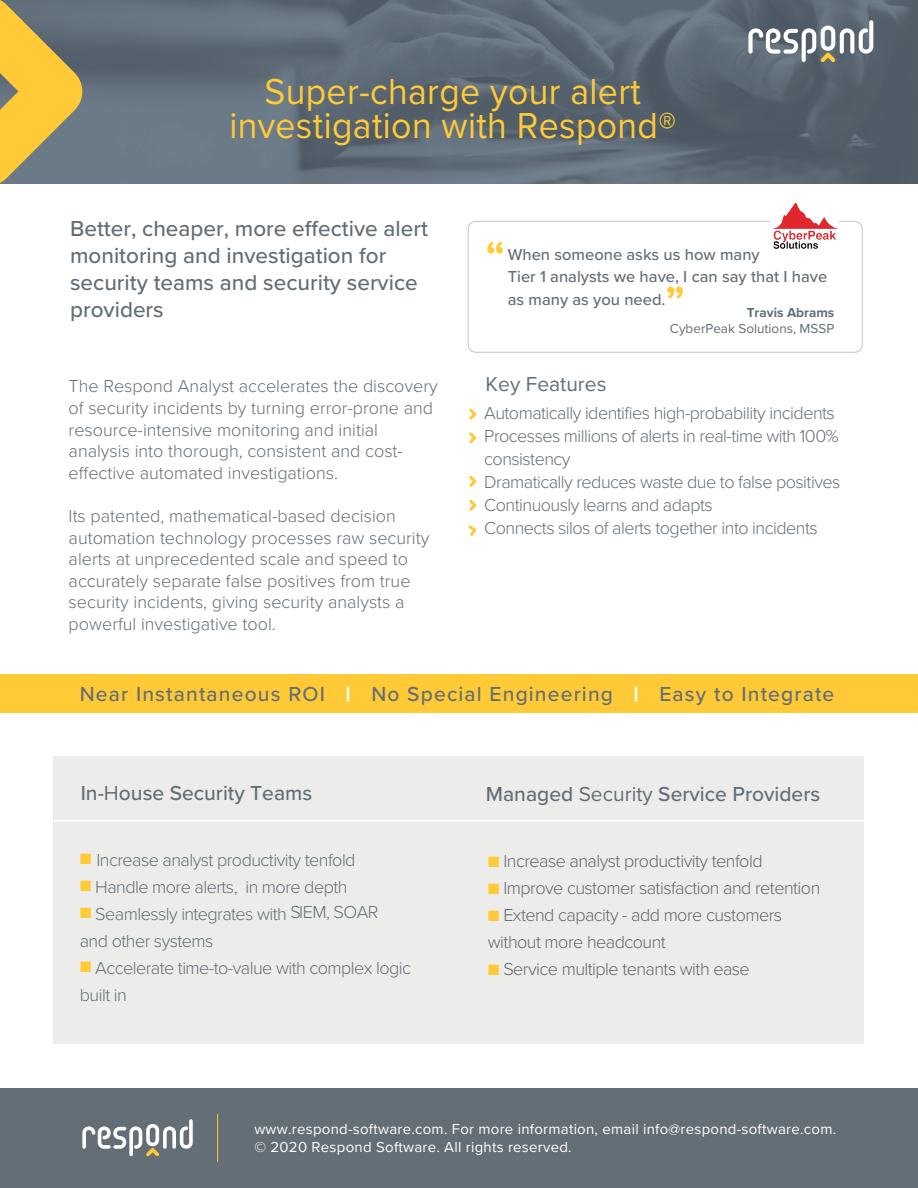
<style>
.page{position:relative;width:918px;height:1188px;background:#fff}
.page>*{position:absolute;margin:0;border:0;box-sizing:border-box;transform-origin:0 0}
.t1{font:700 42px "Proxima Nova";color:#ffca35}
.t2{font:37.5px/34.5px "Proxima Nova";letter-spacing:.01em;color:#ffca35;text-align:center;scale:.95 1}
.t3{font:500 22.5px/27px "Proxima Nova";color:#646e76}
.t4{font:500 21px "Proxima Nova";letter-spacing:.055em;color:#646e76}
.t5{font:500 21px "Proxima Nova";color:#646e76}
.t6{font:21px "Proxima Nova";color:#646e76}
.t7{font:300 18px/21.6px "Proxima Nova";color:#646e76}
.t8{font:300 18px/23.1px "Proxima Nova";letter-spacing:-.03em;color:#646e76}
.t9{font:300 18px/27px "Proxima Nova";letter-spacing:-.03em;color:#63666a}
.t10{font:500 16.5px/22.5px "Proxima Nova";color:#646e76}
.t11{font:15px/18px "Proxima Nova";letter-spacing:.015em;color:#fff}
.t12{font:13.5px "Proxima Nova";color:#646e76}
.t13{font:700 13.5px "Proxima Nova";color:#646e76}
.s1{font-weight:900;color:#fff}
.s2{font-weight:400}
.s3{color:#ffca35}
</style>
<div class="page">
<svg style="left:82px;top:0;width:836px;height:184px;background:#5d6a76"></svg>
<svg style="left:0;top:0;width:82px;height:184px;background:#b8a256"></svg>
<div style="left:1px;top:674px;width:917px;height:39px;background:#ffca35"></div>
<div style="left:468px;top:221px;width:395px;height:132px;border:1px solid #c1c5c8;border-radius:8px"></div>
<img style="left:774px;top:204px;width:64px;height:45px">
<div style="left:53px;top:756px;width:811px;height:288px;background:#ecedeb"></div>
<hr style="left:54px;top:820px;width:812px;height:2px;background:#fff">
<div style="left:0;top:1089px;width:918px;height:99px;background:#646e76"></div>
<svg style="left:748px;top:20px;width:125px;height:42px"></svg>
<svg style="left:82px;top:1119px;width:111px;height:37px"></svg>
<hr style="left:217px;top:1114px;width:1px;height:48px;background:#ffc936">
<svg style="left:468px;top:525px;width:9px;height:11px"></svg>
<svg style="left:469px;top:500px;width:7px;height:11px"></svg>
<svg style="left:469px;top:476px;width:7px;height:11px"></svg>
<svg style="left:469px;top:432px;width:7px;height:12px"></svg>
<svg style="left:469px;top:409px;width:7px;height:11px"></svg>
<h2 class="t2" style="left:229px;top:72px;width:472px">Super-charge your alert investigation with Respond®</h2>
<p class="t3" style="left:70px;top:215px;width:359px">Better, cheaper, more effective alert monitoring and investigation for security teams and security service providers</p>
<p class="t7" style="left:69px;top:375px;width:371px">The Respond Analyst accelerates the discovery of security incidents by turning error-prone and resource-intensive monitoring and initial analysis into thorough, consistent and cost&shy;effective automated investigations.</p>
<p class="t7" style="left:69px;top:504px;width:362px">Its patented, mathematical-based decision automation technology processes raw security alerts at unprecedented scale and speed to accurately separate false positives from true security incidents, giving security analysts a powerful investigative tool.</p>
<h1 class="t1" style="left:486px;top:225px;width:21px">“</h1>
<p class="t10" style="left:508px;top:242px;width:321px">When someone asks us how many<br>Tier 1 analysts we have, I can say that I have as many as you need.</p>
<h1 class="t1" style="left:666px;top:270px;width:21px">”</h1>
<p class="t13" style="left:747px;top:302px;width:89px">Travis Abrams</p>
<p class="t12" style="left:670px;top:318px;width:166px">CyberPeak Solutions, MSSP</p>
<p class="t6" style="left:486px;top:369px;width:122px">Key Features</p>
<p class="t8" style="left:484px;top:401px;width:358px">Automatically identifies high-probability incidents Processes millions of alerts in real-time with 100% consistency<br>Dramatically reduces waste due to false positives Continuously learns and adapts<br>Connects silos of alerts together into incidents</p>
<p class="t4" style="left:80px;top:679px;width:756px">Near Instantaneous ROI <span class="s1">|</span> No Special Engineering <span class="s1">|</span> Easy to Integrate</p>
<p class="t5" style="left:81px;top:778px;width:233px">In-<span class="s2">H</span>ouse Security Teams</p>
<p class="t8" style="left:80px;top:847px;width:277px"><span class="s3">■</span> Increase analyst productivity tenfold</p>
<p class="t8" style="left:80px;top:874px;width:269px"><span class="s3">■</span> Handle more alerts, in more depth</p>
<p class="t8" style="left:80px;top:899px;width:300px;line-height:27px"><span class="s3">■</span> Seamlessly integrates with SIEM, SOAR and other systems</p>
<p class="t8" style="left:80px;top:953px;width:333px;line-height:27px"><span class="s3">■</span> Accelerate time-to-value with complex logic built in</p>
<p class="t5" style="left:486px;top:779px;width:336px">Managed <span class="s2">Security</span> Service Providers</p>
<p class="t9" style="left:488px;top:846px;width:276px"><span class="s3">■</span> Increase analyst productivity tenfold</p>
<p class="t9" style="left:488px;top:873px;width:334px"><span class="s3">■</span> Improve customer satisfaction and retention</p>
<p class="t9" style="left:488px;top:900px;width:296px"><span class="s3">■</span> Extend capacity - add more customers without more headcount</p>
<p class="t9" style="left:488px;top:954px;width:263px"><span class="s3">■</span> Service multiple tenants with ease</p>
<p class="t11" style="left:254px;top:1119px;width:583px">www.respond-software.com. For more information, email info@respond-software.com. © 2020 Respond Software. All rights reserved.</p>
</div>
